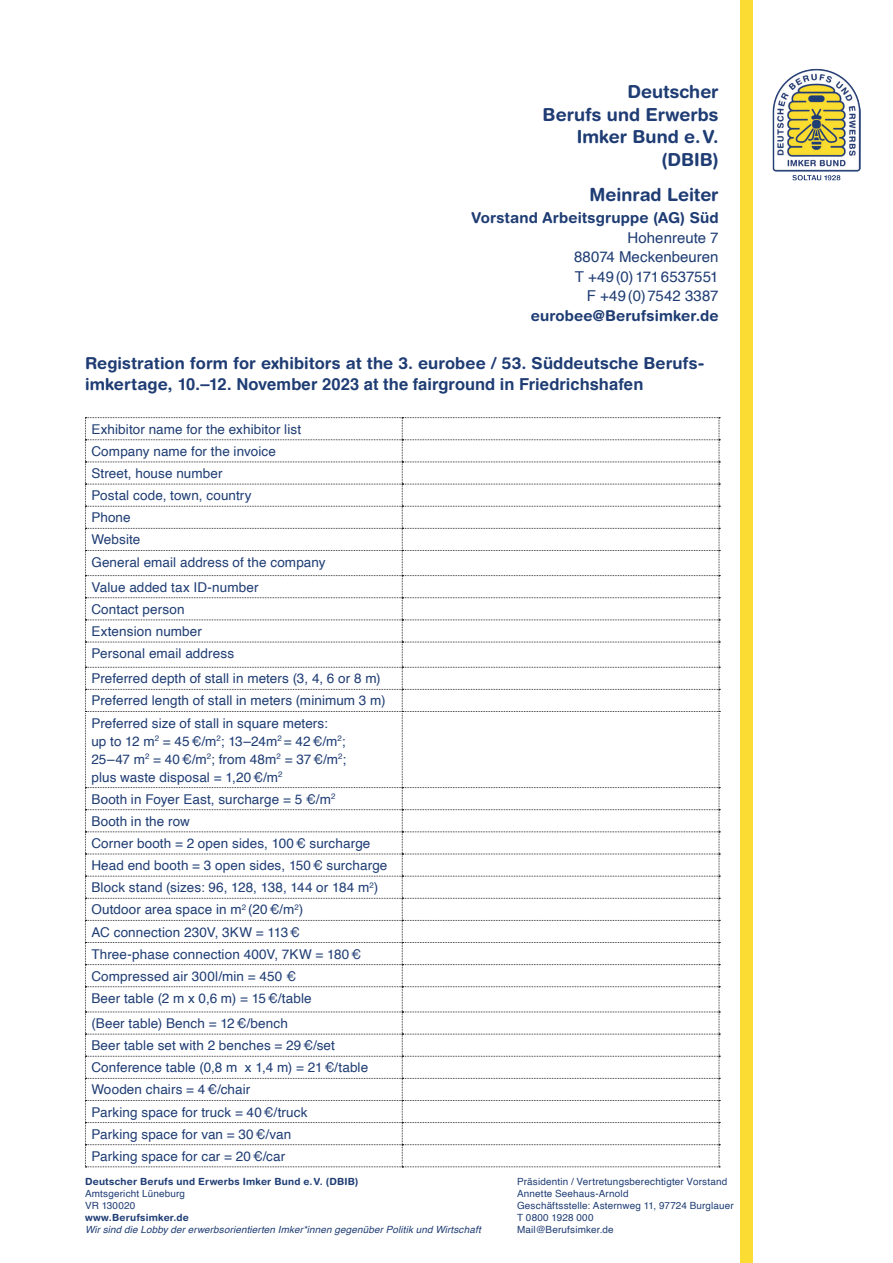
<style>
.page{position:relative;width:893px;height:1263px;background:#fff}
.page>*{position:absolute;margin:0;border:0;box-sizing:border-box;transform-origin:0 0}
.Adressfeld-Name{font:700 18px/22.5px "Helvetica Rounded LT Std";color:#1f3d74;text-align:right}
.Adressfeld-E-Mail{font:700 16.5px/21px "Helvetica Rounded LT Std";letter-spacing:.005em;color:#1f3d74}
.Adressfeld-Adresse{font:15px "Helvetica";color:#1f3d74}
.Adressfeld-Job{font:700 15px "Helvetica Rounded LT Std";letter-spacing:.01em;color:#1f3d74}
.Adressfeld-E-Mail-2{font:700 15px "Helvetica Rounded LT Std";letter-spacing:.01em;color:#1f3d74}
.Brief-Text{font:13.5px "Helvetica";letter-spacing:.01em;color:#1f3d74}
.t1{font:9.9px "Helvetica";letter-spacing:.02em;color:#1f3d74}
.t2{font:italic 9.9px "Helvetica";letter-spacing:.015em;color:#1f3d74}
.t3{font:700 9.9px "Helvetica Rounded LT Std";letter-spacing:.025em;color:#1f3d74}
.s1{font-family:"Helvetica"}
</style>
<div class="page">
<img style="left:772px;top:68px;width:89px;height:112px">
<div style="left:740px;top:0;width:13px;height:1263px;background:#fadc32"></div>
<svg style="left:85px;top:417px;width:635px;height:750px"></svg>
<h1 class="Adressfeld-Name" style="left:543px;top:80px;width:177px">Deutscher<br>Berufs und Erwerbs<br>Imker Bund e.V. (DBIB)</h1>
<p class="Adressfeld-Name" style="left:589px;top:183px;width:131px">Meinrad Leiter</p>
<p class="Adressfeld-Job" style="left:471px;top:209px;width:249px">Vorstand Arbeitsgruppe (AG) Süd</p>
<p class="Adressfeld-Adresse" style="left:627px;top:226px;width:93px">Hohenreute 7</p>
<p class="Adressfeld-Adresse" style="left:574px;top:246px;width:146px">88074 Meckenbeuren</p>
<p class="Adressfeld-Adresse" style="left:575px;top:265px;width:145px">T +49(0)1716537551</p>
<p class="Adressfeld-Adresse" style="left:587px;top:285px;width:133px">F +49(0)7542 3387</p>
<p class="Adressfeld-E-Mail-2" style="left:531px;top:307px;width:189px">eurobee@Berufsimker.de</p>
<p class="Adressfeld-E-Mail" style="left:85px;top:353px;width:621px">Registration form for exhibitors at the 3. eurobee / 53. Süddeutsche Berufs&shy;imkertage, <span class="s1">10.–12. November 2023 at the fairground in Friedrichshafen</span></p>
<p class="Brief-Text" style="left:91px;top:419px;width:211px">Exhibitor name for the exhibitor list</p>
<p class="Brief-Text" style="left:91px;top:441px;width:186px">Company name for the invoice</p>
<p class="Brief-Text" style="left:91px;top:463px;width:133px">Street, house number</p>
<p class="Brief-Text" style="left:91px;top:485px;width:162px">Postal code, town, country</p>
<p class="Brief-Text" style="left:91px;top:507px;width:41px">Phone</p>
<p class="Brief-Text" style="left:91px;top:529px;width:51px">Website</p>
<p class="Brief-Text" style="left:91px;top:551px;width:236px">General email address of the company</p>
<p class="Brief-Text" style="left:91px;top:577px;width:169px">Value added tax ID-number</p>
<p class="Brief-Text" style="left:91px;top:599px;width:95px">Contact person</p>
<p class="Brief-Text" style="left:91px;top:621px;width:112px">Extension number</p>
<p class="Brief-Text" style="left:91px;top:643px;width:144px">Personal email address</p>
<p class="Brief-Text" style="left:91px;top:668px;width:291px">Preferred depth of stall in meters (3, 4, 6 or 8 m)</p>
<p class="Brief-Text" style="left:91px;top:690px;width:296px">Preferred length of stall in meters (minimum 3 m)</p>
<p class="Brief-Text" style="left:91px;top:712px;width:238px">Preferred size of stall in square meters:</p>
<p class="Brief-Text" style="left:91px;top:730px;width:256px">up to 12 m<sup>2</sup> = 45€/m<sup>2</sup>; 13–24m<sup>2</sup> = 42€/m<sup>2</sup>;</p>
<p class="Brief-Text" style="left:91px;top:748px;width:256px">25–47 m<sup>2</sup> = 40€/m<sup>2</sup>; from 48m<sup>2</sup> = 37€/m<sup>2</sup>;</p>
<p class="Brief-Text" style="left:91px;top:766px;width:193px">plus waste disposal = 1,20€/m<sup>2</sup></p>
<p class="Brief-Text" style="left:91px;top:789px;width:246px">Booth in Foyer East, surcharge = 5 €/m<sup>2</sup></p>
<p class="Brief-Text" style="left:91px;top:811px;width:100px">Booth in the row</p>
<p class="Brief-Text" style="left:91px;top:833px;width:281px">Corner booth = 2 open sides, 100€ surcharge</p>
<p class="Brief-Text" style="left:91px;top:855px;width:298px">Head end booth = 3 open sides, 150€ surcharge</p>
<p class="Brief-Text" style="left:91px;top:877px;width:288px">Block stand (sizes: 96, 128, 138, 144 or 184 m<sup>2</sup>)</p>
<p class="Brief-Text" style="left:91px;top:899px;width:213px">Outdoor area space in m<sup>2</sup> (20€/m<sup>2</sup>)</p>
<p class="Brief-Text" style="left:91px;top:921px;width:210px">AC connection 230V, 3KW = 113€</p>
<p class="Brief-Text" style="left:91px;top:943px;width:271px">Three-phase connection 400V, 7KW = 180€</p>
<p class="Brief-Text" style="left:91px;top:966px;width:206px">Compressed air 300l/min = 450 €</p>
<p class="Brief-Text" style="left:91px;top:988px;width:222px">Beer table (2 m x 0,6 m) = 15€/table</p>
<p class="Brief-Text" style="left:91px;top:1013px;width:198px">(Beer table) Bench = 12€/bench</p>
<p class="Brief-Text" style="left:91px;top:1035px;width:245px">Beer table set with 2 benches = 29€/set</p>
<p class="Brief-Text" style="left:91px;top:1057px;width:278px">Conference table (0,8 m x 1,4 m) = 21€/table</p>
<p class="Brief-Text" style="left:91px;top:1079px;width:160px">Wooden chairs = 4€/chair</p>
<p class="Brief-Text" style="left:91px;top:1101px;width:218px">Parking space for truck = 40€/truck</p>
<p class="Brief-Text" style="left:91px;top:1123px;width:201px">Parking space for van = 30€/van</p>
<p class="Brief-Text" style="left:91px;top:1146px;width:195px">Parking space for car = 20€/car</p>
<p class="t3" style="left:85px;top:1176px;width:275px">Deutscher Berufs und Erwerbs Imker Bund e.V. (DBIB)</p>
<p class="t1" style="left:517px;top:1174px;width:212px">Präsidentin / Vertretungsberechtigter Vorstand</p>
<p class="t1" style="left:85px;top:1186px;width:102px">Amtsgericht Lüneburg</p>
<p class="t1" style="left:517px;top:1186px;width:113px">Annette Seehaus-Arnold</p>
<p class="t1" style="left:85px;top:1198px;width:52px">VR 130020</p>
<p class="t1" style="left:517px;top:1198px;width:218px">Geschäftsstelle: Asternweg 11, 97724 Burglauer</p>
<p class="t3" style="left:85px;top:1211px;width:105px">www.Berufsimker.de</p>
<p class="t1" style="left:517px;top:1210px;width:78px">T 0800 1928 000</p>
<p class="t2" style="left:85px;top:1221px;width:397px">Wir sind die Lobby der erwerbsorientierten Imker*innen gegenüber Politik und Wirtschaft</p>
<p class="t1" style="left:517px;top:1222px;width:98px">Mail@Berufsimker.de</p>
</div>
